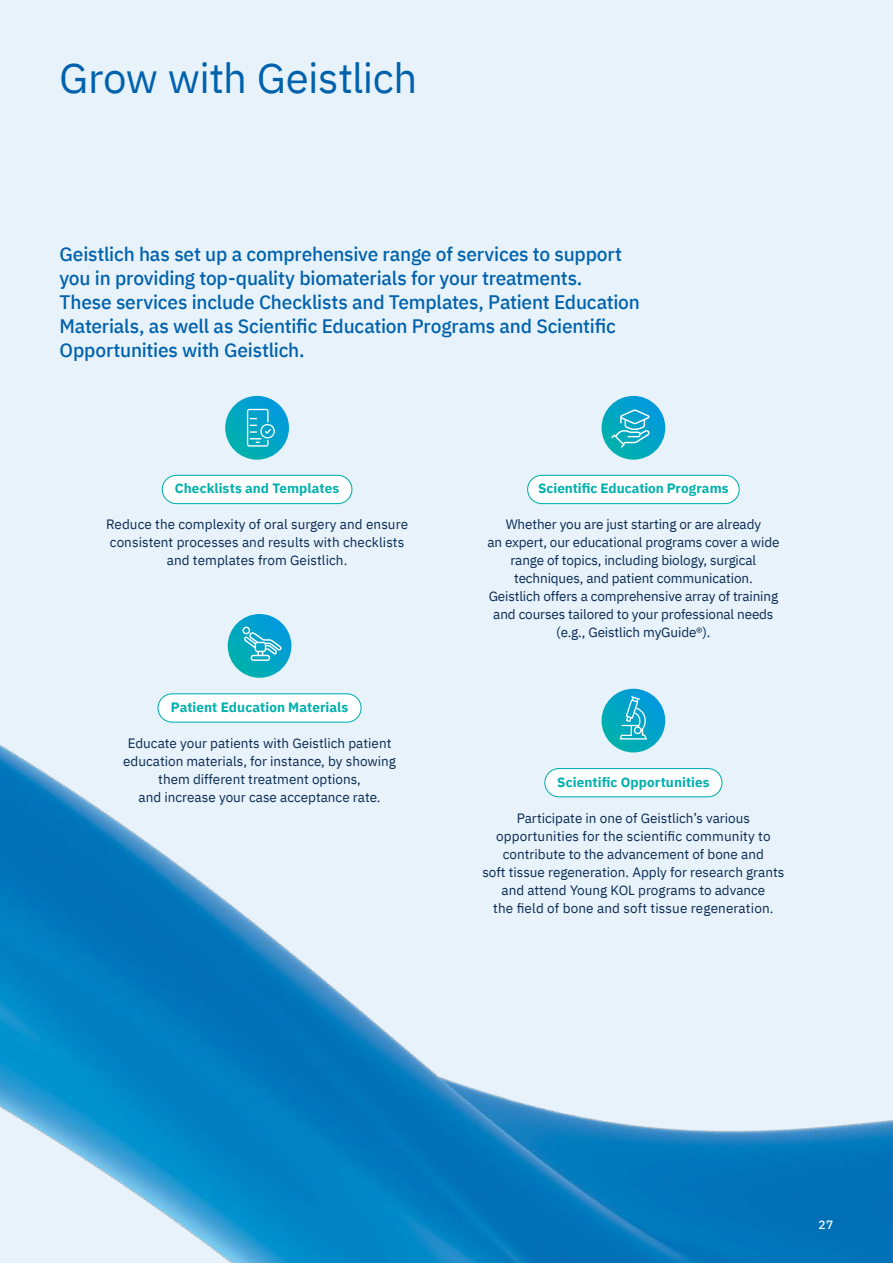
<style>
.page{position:relative;width:893px;height:1263px;background:#e7f2fb}
.page>*{position:absolute;margin:0;border:0;box-sizing:border-box;transform-origin:0 0}
.t1{font:42px "IBM Plex Sans";letter-spacing:-.015em;color:#0062ad}
.t2{font:500 19.5px/24px "IBM Plex Sans";letter-spacing:-.01em;color:#0062ad}
.t3{font:13.5px/18px "IBM Plex Sans";color:#092a51;text-align:center}
.t4{font:700 13.5px "IBM Plex Sans";letter-spacing:.005em;color:#00b0ae}
.t5{font:500 12px "IBM Plex Sans";color:#fff}
</style>
<div class="page">
<img style="left:0;top:614px;width:893px;height:649px">
<div style="left:545px;top:768px;width:177px;height:29px;background:#fff;border-radius:14px"></div>
<div style="left:544px;top:768px;width:178px;height:29px;border:1px solid #00b0ae;border-radius:14px"></div>
<svg style="left:601px;top:689px;width:64px;height:63px;background:#06a7c5"></svg>
<svg style="left:620px;top:696px;width:27px;height:43px"></svg>
<div style="left:158px;top:694px;width:203px;height:28px;background:#fff;border-radius:14px"></div>
<div style="left:158px;top:693px;width:204px;height:30px;border:1px solid #00b0ae;border-radius:14px"></div>
<svg style="left:228px;top:614px;width:63px;height:64px;background:#03a7c3"></svg>
<svg style="left:242px;top:627px;width:40px;height:34px"></svg>
<div style="left:528px;top:475px;width:211px;height:29px;background:#fff;border-radius:14px"></div>
<div style="left:527px;top:475px;width:213px;height:29px;border:1px solid #00b0ae;border-radius:14px"></div>
<svg style="left:601px;top:396px;width:64px;height:64px;background:#08a6c8"></svg>
<svg style="left:611px;top:409px;width:39px;height:39px;background:#31b7ce"></svg>
<div style="left:162px;top:475px;width:190px;height:29px;background:#fff;border-radius:14px"></div>
<div style="left:162px;top:475px;width:190px;height:29px;border:1px solid #00b0ae;border-radius:14px"></div>
<svg style="left:225px;top:396px;width:64px;height:64px;background:#06a7c5"></svg>
<svg style="left:247px;top:409px;width:28px;height:38px"></svg>
<h1 class="t1" style="left:59px;top:46px;width:359px">Grow with Geistlich</h1>
<p class="t2" style="left:60px;top:241px;width:582px">Geistlich has set up a comprehensive range of services to support you in providing top-quality biomaterials for your treatments.<br>These services include Checklists and Templates, Patient Education Materials, as well as Scientific Education Programs and Scientific Opportunities with Geistlich.</p>
<p class="t4" style="left:175px;top:478px;width:166px">Checklists and Templates</p>
<p class="t3" style="left:106px;top:514px;width:303px">Reduce the complexity of oral surgery and ensure consistent processes and results with checklists and templates from Geistlich.</p>
<p class="t4" style="left:171px;top:697px;width:179px">Patient Education Materials</p>
<p class="t3" style="left:123px;top:733px;width:274px">Educate your patients with Geistlich patient education materials, for instance, by showing them different treatment options,<br>and increase your case acceptance rate.</p>
<p class="t4" style="left:538px;top:478px;width:192px">Scientific Education Programs</p>
<p class="t3" style="left:487px;top:514px;width:294px">Whether you are just starting or are already<br>an expert, our educational programs cover a wide range of topics, including biology, surgical techniques, and patient communication.<br>Geistlich offers a comprehensive array of training and courses tailored to your professional needs (e.g., Geistlich myGuide®).</p>
<p class="t4" style="left:557px;top:771px;width:154px">Scientific Opportunities</p>
<p class="t3" style="left:482px;top:808px;width:303px">Participate in one of Geistlich’s various opportunities for the scientific community to contribute to the advancement of bone and<br>soft tissue regeneration. Apply for research grants and attend Young KOL programs to advance<br>the field of bone and soft tissue regeneration.</p>
<p class="t5" style="left:819px;top:1216px;width:16px">27</p>
</div>
